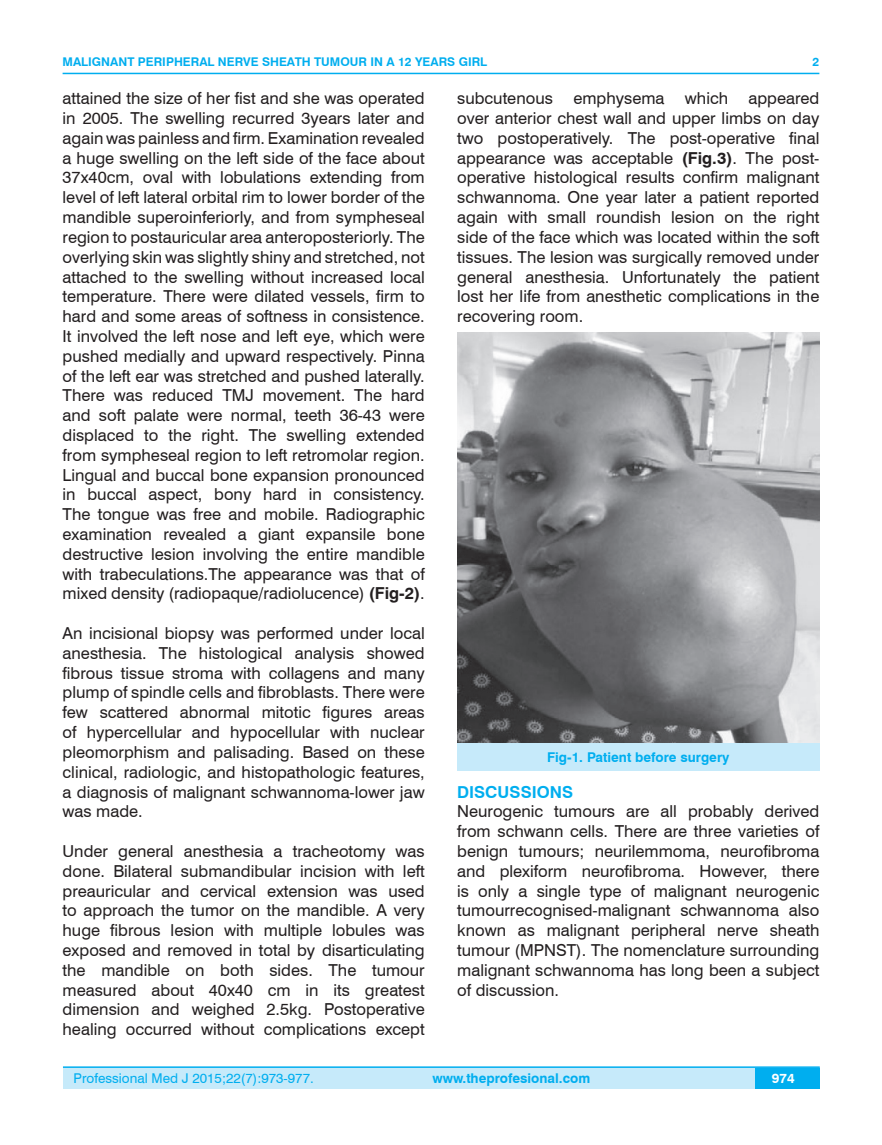
<style>
.page{position:relative;width:882px;height:1145px;background:#fff}
.page>*{position:absolute;margin:0;border:0;box-sizing:border-box;transform-origin:0 0}
.t1{font:16.5px/19.8px "Swiss 721 BT";color:#231f20;text-align:justify}
.t2{font:700 16.5px "Swiss 721 BT";color:#00aeef}
.t3{font:700 13.5px "Swiss 721 BT";color:#00aeef}
.t4{font:13.5px "Swiss 721 BT";color:#00aeef}
.t5{font:700 13.5px "Swiss 721 BT";color:#fff}
.t6{font:700 12px "Swiss 721 BT";color:#00aeef}
.s1{font-weight:700}
</style>
<div class="page">
<div style="left:63px;top:1067px;width:756px;height:21px;background:#c6eafa"></div>
<hr style="left:63px;top:1066px;width:756px;height:2px;background:#00aeef">
<div style="left:754px;top:1068px;width:65px;height:20px;background:#00aeef"></div>
<hr style="left:63px;top:73px;width:756px;height:1px;background:#00aeef">
<img style="left:457px;top:333px;width:362px;height:411px">
<div style="left:457px;top:744px;width:362px;height:27px;background:#c6eafa"></div>
<p class="t6" style="left:63px;top:53px;width:426px">MALIGNANT PERIPHERAL NERVE SHEATH TUMOUR IN A 12 YEARS GIRL</p>
<p class="t6" style="left:812px;top:53px;width:8px">2</p>
<p class="t1" style="left:63px;top:88px;width:363px">attained the size of her fist and she was operated in 2005. The swelling recurred 3years later and again was painless and firm. Examination revealed a huge swelling on the left side of the face about 37x40cm, oval with lobulations extending from level of left lateral orbital rim to lower border of the mandible superoinferiorly, and from sympheseal region to postauricular area anteroposteriorly. The overlying skin was slightly shiny and stretched, not attached to the swelling without increased local temperature. There were dilated vessels, firm to hard and some areas of softness in consistence.<br>It involved the left nose and left eye, which were pushed medially and upward respectively. Pinna of the left ear was stretched and pushed laterally.<br>There was reduced TMJ movement. The hard and soft palate were normal, teeth 36-43 were displaced to the right. The swelling extended from sympheseal region to left retromolar region.<br>Lingual and buccal bone expansion pronounced in buccal aspect, bony hard in consistency.<br>The tongue was free and mobile. Radiographic examination revealed a giant expansile bone destructive lesion involving the entire mandible with trabeculations.The appearance was that of mixed density (radiopaque/radiolucence) <span class="s1">(Fig-2)</span>.</p>
<p class="t1" style="left:63px;top:622px;width:363px">An incisional biopsy was performed under local anesthesia. The histological analysis showed fibrous tissue stroma with collagens and many plump of spindle cells and fibroblasts. There were few scattered abnormal mitotic figures areas of hypercellular and hypocellular with nuclear pleomorphism and palisading. Based on these clinical, radiologic, and histopathologic features, a diagnosis of malignant schwannoma-lower jaw was made.</p>
<p class="t1" style="left:63px;top:840px;width:363px">Under general anesthesia a tracheotomy was done. Bilateral submandibular incision with left preauricular and cervical extension was used to approach the tumor on the mandible. A very huge fibrous lesion with multiple lobules was exposed and removed in total by disarticulating the mandible on both sides. The tumour measured about 40x40 cm in its greatest dimension and weighed 2.5kg. Postoperative healing occurred without complications except</p>
<p class="t1" style="left:457px;top:88px;width:363px">subcutenous emphysema which appeared over anterior chest wall and upper limbs on day two postoperatively. The post-operative final appearance was acceptable <span class="s1">(Fig.3)</span>. The post&shy;operative histological results confirm malignant schwannoma. One year later a patient reported again with small roundish lesion on the right side of the face which was located within the soft tissues. The lesion was surgically removed under general anesthesia. Unfortunately the patient lost her life from anesthetic complications in the recovering room.</p>
<p class="t3" style="left:547px;top:748px;width:184px">Fig-1. Patient before surgery</p>
<p class="t2" style="left:457px;top:780px;width:117px">DISCUSSIONS</p>
<p class="t1" style="left:457px;top:801px;width:363px">Neurogenic tumours are all probably derived from schwann cells. There are three varieties of benign tumours; neurilemmoma, neurofibroma and plexiform neurofibroma. However, there is only a single type of malignant neurogenic tumourrecognised-malignant schwannoma also known as malignant peripheral nerve sheath tumour (MPNST). The nomenclature surrounding malignant schwannoma has long been a subject of discussion.</p>
<p class="t4" style="left:74px;top:1069px;width:241px">Professional Med J 2015;22(7):973-977.</p>
<p class="t3" style="left:432px;top:1069px;width:159px">www.theprofesional.com</p>
<p class="t5" style="left:771px;top:1069px;width:24px">974</p>
</div>
